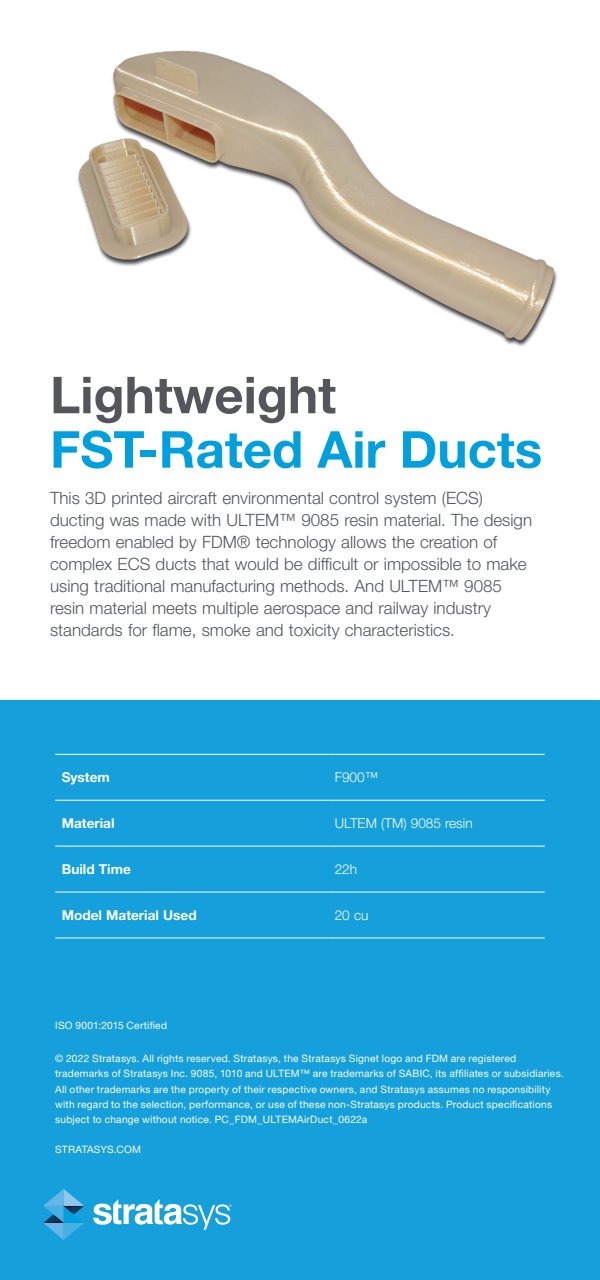
<style>
.page{position:relative;width:600px;height:1280px;background:#fff}
.page>*{position:absolute;margin:0;border:0;box-sizing:border-box;transform-origin:0 0}
.t1{font:700 51px "Helvetica Neue LT Std";color:#00a0df}
.t2{font:700 51px "Helvetica Neue LT Std";color:#54565b}
.t3{font:300 17px/22.1px "Helvetica Neue LT Std";color:#52555b}
.t4{font:700 13.6px "Helvetica Neue LT Std";color:#fff}
.t5{font:300 13.6px "Helvetica Neue LT Std";color:#fff}
.t6{font:10.2px/15.3px "Helvetica Neue LT Std";letter-spacing:.02em;color:#fff}
</style>
<div class="page">
<div style="left:0;top:700px;width:600px;height:580px;background:#16a0db"></div>
<svg style="left:93px;top:1199px;width:139px;height:31px"></svg>
<svg style="left:43px;top:1189px;width:41px;height:51px"></svg>
<img style="left:77px;top:50px;width:481px;height:297px">
<hr style="left:55px;top:754px;width:273px;height:1px;background:#fff">
<hr style="left:328px;top:754px;width:217px;height:1px;background:#fff">
<hr style="left:55px;top:800px;width:273px;height:1px;background:#fff">
<hr style="left:328px;top:800px;width:217px;height:1px;background:#fff">
<hr style="left:55px;top:846px;width:273px;height:1px;background:#fff">
<hr style="left:328px;top:846px;width:217px;height:1px;background:#fff">
<hr style="left:55px;top:892px;width:273px;height:1px;background:#fff">
<hr style="left:328px;top:892px;width:217px;height:1px;background:#fff">
<hr style="left:55px;top:938px;width:273px;height:1px;background:#fff">
<hr style="left:328px;top:938px;width:217px;height:1px;background:#fff">
<h1 class="t2" style="left:50px;top:364px;width:288px">Lightweight</h1>
<h1 class="t1" style="left:50px;top:418px;width:494px">FST-Rated Air Ducts</h1>
<p class="t3" style="left:50px;top:486px;width:484px">This 3D printed aircraft environmental control system (ECS) ducting was made with ULTEM™ 9085 resin material. The design freedom enabled by FDM® technology allows the creation of complex ECS ducts that would be difficult or impossible to make using traditional manufacturing methods. And ULTEM™ 9085 resin material meets multiple aerospace and railway industry standards for flame, smoke and toxicity characteristics.</p>
<h3 class="t4" style="left:62px;top:769px;width:50px">System</h3>
<h3 class="t5" style="left:335px;top:769px;width:45px">F900™</h3>
<h3 class="t4" style="left:62px;top:815px;width:54px">Material</h3>
<h3 class="t5" style="left:335px;top:815px;width:139px">ULTEM (TM) 9085 resin</h3>
<h3 class="t4" style="left:62px;top:861px;width:71px">Build Time</h3>
<h3 class="t5" style="left:335px;top:861px;width:24px">22h</h3>
<h3 class="t4" style="left:62px;top:907px;width:136px">Model Material Used</h3>
<h3 class="t5" style="left:335px;top:907px;width:35px">20 cu</h3>
<p class="t6" style="left:55px;top:1018px;width:113px">ISO 9001:2015 Certified</p>
<p class="t6" style="left:55px;top:1051px;width:510px">© 2022 Stratasys. All rights reserved. Stratasys, the Stratasys Signet logo and FDM are registered trademarks of Stratasys Inc. 9085, 1010 and ULTEM™ are trademarks of SABIC, its affiliates or subsidiaries.<br>All other trademarks are the property of their respective owners, and Stratasys assumes no responsibility with regard to the selection, performance, or use of these non-Stratasys products. Product specifications subject to change without notice. PC_FDM_ULTEMAirDuct_0622a</p>
<p class="t6" style="left:55px;top:1141px;width:87px">STRATASYS.COM</p>
</div>
